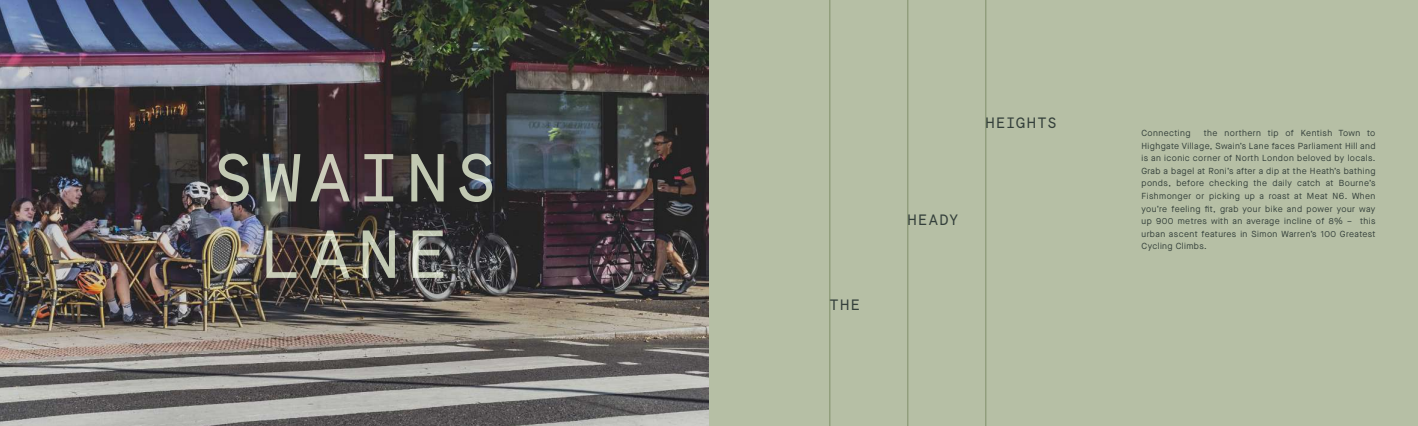
<style>
.page{position:relative;width:1418px;height:426px;background:#fff}
.page>*{position:absolute;margin:0;border:0;box-sizing:border-box;transform-origin:0 0}
.t1{font:67.62px/76.2px "Apercu Mono Pro";letter-spacing:.1em;color:#b6bfa5;text-align:center}
.t2{font:15px "Apercu Mono Pro";letter-spacing:.085em;color:#34403b}
.t3{font:15px "Apercu Mono Pro";letter-spacing:.065em;color:#34403b}
.t4{font:8.75px/12.5px "Maison Neue";letter-spacing:.05em;color:#34403b;text-align:justify}
</style>
<div class="page">
<div style="left:709px;top:0;width:708px;height:425px;background:#b6bfa5"></div>
<img style="left:0;top:0;width:709px;height:425px">
<h1 class="t1" style="left:212px;top:134px;width:287px">SWAINS<br>LANE</h1>
<h2 class="t2" style="left:829px;top:293px;width:32px">THE</h2>
<h2 class="t3" style="left:985px;top:111px;width:73px">HEIGHTS</h2>
<h2 class="t2" style="left:907px;top:208px;width:53px">HEADY</h2>
<p class="t4" style="left:1141px;top:127px;width:235px;text-indent:62px">the northern tip of Kentish Town to Highgate Village, Swain’s Lane faces Parliament Hill and is an iconic corner of North London beloved by locals.<br>Grab a bagel at Roni’s after a dip at the Heath’s bathing ponds, before checking the daily catch at Bourne’s Fishmonger or picking up a roast at Meat N6. When you’re feeling fit, grab your bike and power your way up 900 metres with an average incline of 8% – this urban ascent features in Simon Warren’s 100 Greatest Cycling Climbs.</p>
<p class="t4" style="left:1141px;top:127px;width:51px">Connecting</p>
</div>
